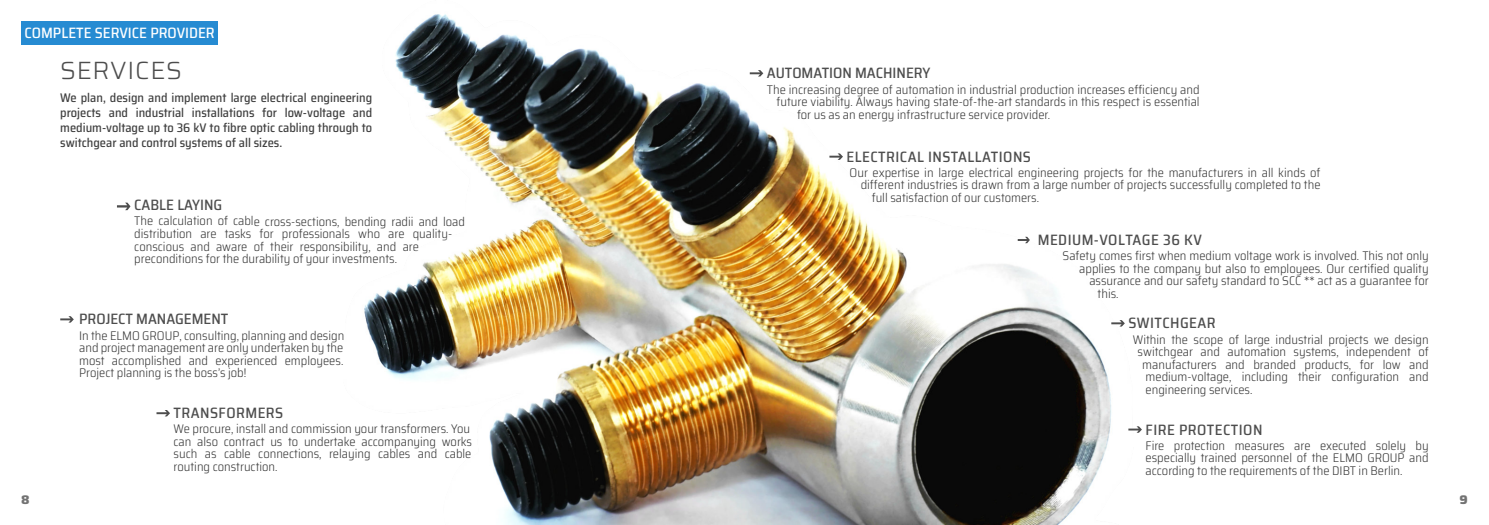
<style>
.page{position:relative;width:1489px;height:525px;background:#fff}
.page>*{position:absolute;margin:0;border:0;box-sizing:border-box;transform-origin:0 0}
.t1{font:300 25px "Saira";letter-spacing:.03em;color:#4d4d4d}
.t2{font:500 semi-condensed 15px "Saira";letter-spacing:.03em;color:#4d4d4d}
.t3{font:500 semi-condensed 15px "Saira";color:#4d4d4d}
.t4{font:500 semi-condensed 15px "Saira";color:#fff}
.t5{font:300 semi-condensed 12.5px/12.5px "Saira";color:#333;text-align:justify}
.t6{font:500 semi-condensed 12.5px/15px "Saira";color:#404040;text-align:justify}
.t7{font:800 12.5px "Saira";color:#737373}
</style>
<div class="page">
<svg style="left:60px;top:316px;width:14px;height:6px"></svg>
<svg style="left:156px;top:410px;width:14px;height:6px"></svg>
<svg style="left:117px;top:202px;width:13px;height:8px"></svg>
<div style="left:21px;top:21px;width:197px;height:24px;background:#268bd2"></div>
<img style="left:364px;top:14px;width:761px;height:510px">
<svg style="left:1128px;top:426px;width:13px;height:6px"></svg>
<svg style="left:1017px;top:237px;width:12px;height:6px"></svg>
<svg style="left:1111px;top:320px;width:13px;height:6px"></svg>
<svg style="left:829px;top:153px;width:14px;height:7px"></svg>
<svg style="left:749px;top:70px;width:14px;height:6px"></svg>
<p class="t4" style="left:25px;top:21px;width:192px">COMPLETE SERVICE PROVIDER</p>
<h1 class="t1" style="left:60px;top:50px;width:123px">SERVICES</h1>
<p class="t6" style="left:60px;top:90px;width:313px">We plan, design and implement large electrical engineering projects and industrial installations for low-voltage and medium-voltage up to 36 kV to fibre optic cabling through to switchgear and control systems of all sizes.</p>
<p class="t3" style="left:134px;top:193px;width:90px">CABLE LAYING</p>
<p class="t5" style="left:134px;top:215px;width:332px;text-align:left">The calculation of cable cross-sections, bending radii and load distribution are tasks for professionals who are quality&shy;conscious and aware of their responsibility, and are preconditions for the durability of your investments.</p>
<p class="t7" style="left:21px;top:489px;width:10px">8</p>
<p class="t3" style="left:79px;top:307px;width:151px">PROJECT MANAGEMENT</p>
<p class="t5" style="left:79px;top:329px;width:267px">In the ELMO GROUP, consulting, planning and design and project management are only undertaken by the most accomplished and experienced employees.<br>Project planning is the boss’s job!</p>
<p class="t2" style="left:174px;top:401px;width:111px">TRANSFORMERS</p>
<p class="t5" style="left:174px;top:422px;width:300px;text-align:left">We procure, install and commission your transformers. You can also contract us to undertake accompanying works such as cable connections, relaying cables and cable routing construction.</p>
<p class="t3" style="left:766px;top:61px;width:165px">AUTOMATION MACHINERY</p>
<p class="t5" style="left:766px;top:83px;width:434px">The increasing degree of automation in industrial production increases efficiency and</p>
<p class="t5" style="left:776px;top:95px;width:424px">future viability. Always having state-of-the-art standards in this respect is essential</p>
<p class="t5" style="left:797px;top:108px;width:254px">for us as an energy infrastructure service provider.</p>
<p class="t2" style="left:846px;top:144px;width:186px">ELECTRICAL INSTALLATIONS</p>
<p class="t5" style="left:849px;top:166px;width:472px">Our expertise in large electrical engineering projects for the manufacturers in all kinds of</p>
<p class="t5" style="left:860px;top:179px;width:461px">different industries is drawn from a large number of projects successfully completed to the</p>
<p class="t5" style="left:871px;top:191px;width:169px">full satisfaction of our customers.</p>
<p class="t2" style="left:1037px;top:228px;width:166px">MEDIUM-VOLTAGE 36 KV</p>
<p class="t5" style="left:1062px;top:249px;width:367px">Safety comes first when medium voltage work is involved. This not only</p>
<p class="t5" style="left:1079px;top:262px;width:351px">applies to the company but also to employees. Our certified quality</p>
<p class="t5" style="left:1089px;top:274px;width:341px">assurance and our safety standard to SCC ** act as a guarantee for</p>
<p class="t5" style="left:1097px;top:287px;width:22px">this.</p>
<p class="t2" style="left:1128px;top:311px;width:89px">SWITCHGEAR</p>
<p class="t5" style="left:1132px;top:333px;width:297px">Within the scope of large industrial projects we design</p>
<p class="t5" style="left:1137px;top:345px;width:292px">switchgear and automation systems, independent of</p>
<p class="t5" style="left:1142px;top:358px;width:288px">manufacturers and branded products, for low and</p>
<p class="t5" style="left:1145px;top:370px;width:284px">medium-voltage, including their configuration and</p>
<p class="t5" style="left:1145px;top:383px;width:108px">engineering services.</p>
<p class="t2" style="left:1145px;top:417px;width:118px">FIRE PROTECTION</p>
<p class="t5" style="left:1145px;top:439px;width:284px">Fire protection measures are executed solely by especially trained personnel of the ELMO GROUP and according to the requirements of the DIBT in Berlin.</p>
<p class="t7" style="left:1459px;top:489px;width:10px">9</p>
</div>
